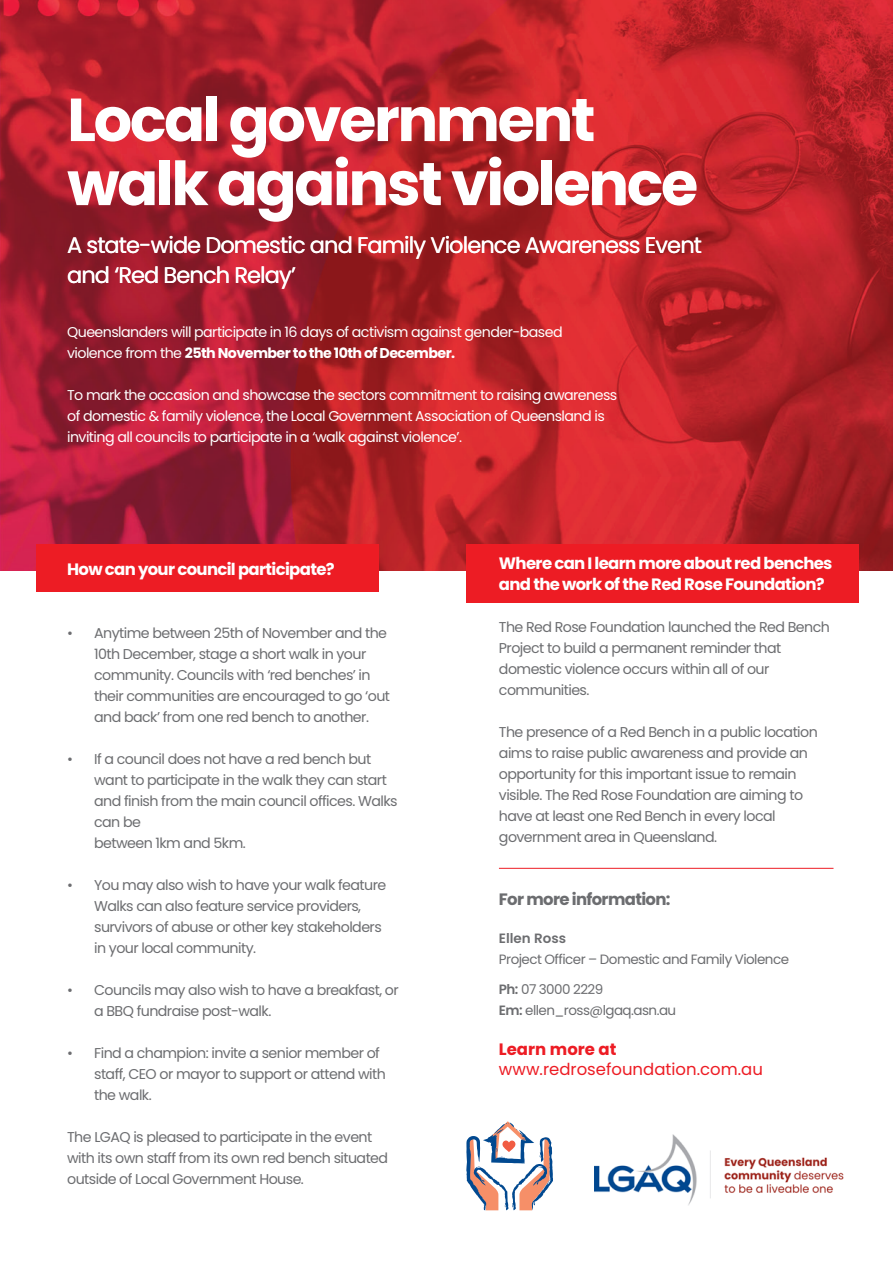
<style>
.page{position:relative;width:893px;height:1263px;background:#fff}
.page>*{position:absolute;margin:0;border:0;box-sizing:border-box;transform-origin:0 0}
.t1{font:700 60.6px/64.1px "Poppins";letter-spacing:-.04em;color:#fff}
.t2{font:22.5px/30px "Poppins";letter-spacing:-.04em;color:#fff}
.t3{font:700 16.5px/21px "Poppins";letter-spacing:-.04em;color:#fff}
.t4{font:16.5px "Poppins";color:#ed1c24}
.t5{font:700 16.5px "Poppins";letter-spacing:-.04em;color:#6c6d70}
.t6{font:700 16.5px "Poppins";color:#ed1c24}
.t7{font:14.25px/21px "Poppins";letter-spacing:-.04em;color:#6c6d70}
.t8{font:14.25px/21px "Poppins";letter-spacing:-.04em;color:#fff}
.t9{font:13.5px/21px "Poppins";letter-spacing:-.04em;color:#6c6d70}
.t10{font:600 13.5px "Poppins";color:#6c6d70}
.s1{font-weight:700}
.s2{font-weight:600}
</style>
<div class="page">
<img style="left:0;top:0;width:893px;height:572px">
<div style="left:466px;top:544px;width:393px;height:59px;background:#ed1c24"></div>
<div style="left:36px;top:544px;width:342px;height:47px;background:#ed1c24"></div>
<svg style="left:466px;top:1121px;width:87px;height:90px"></svg>
<hr style="left:499px;top:868px;width:334px;height:1px;background:#ed1c24">
<img style="left:595px;top:1134px;width:249px;height:71px">
<h1 class="t1" style="left:67px;top:88px;width:633px">Local government walk against violence</h1>
<h2 class="t2" style="left:67px;top:230px;width:636px">A state-wide Domestic and Family Violence Awareness Event and ‘Red Bench Relay’</h2>
<p class="t8" style="left:67px;top:322px;width:497px">Queenslanders will participate in 16 days of activism against gender-based violence from the <span class="s1">25th November to the 10th of December.</span></p>
<p class="t8" style="left:67px;top:385px;width:552px">To mark the occasion and showcase the sectors commitment to raising awareness of domestic &amp; family violence, the Local Government Association of Queensland is inviting all councils to participate in a ‘walk against violence’.</p>
<p class="t3" style="left:67px;top:559px;width:269px">How can your council participate?</p>
<p class="t7" style="left:94px;top:622px;width:297px;text-indent:-27px">• Anytime between 25th of November and the 10th December, stage a short walk in your community. Councils with ‘red benches’ in their communities are encouraged to go ‘out and back’ from one red bench to another.</p>
<p class="t7" style="left:94px;top:748px;width:305px;text-indent:-27px">• If a council does not have a red bench but want to participate in the walk they can start and finish from the main council offices. Walks can be<br>between 1km and 5km.</p>
<p class="t7" style="left:94px;top:874px;width:294px;text-indent:-27px">• You may also wish to have your walk feature Walks can also feature service providers, survivors of abuse or other key stakeholders in your local community.</p>
<p class="t7" style="left:94px;top:979px;width:306px;text-indent:-27px">• Councils may also wish to have a breakfast, or a BBQ fundraise post-walk.</p>
<p class="t7" style="left:94px;top:1042px;width:293px;text-indent:-27px">• Find a champion: invite a senior member of staff, CEO or mayor to support or attend with the walk.</p>
<p class="t7" style="left:67px;top:1126px;width:323px">The LGAQ is pleased to participate in the event with its own staff from its own red bench situated outside of Local Government House.</p>
<p class="t3" style="left:499px;top:553px;width:335px">Where can I learn more about red benches and the work of the Red Rose Foundation?</p>
<p class="t7" style="left:499px;top:616px;width:332px">The Red Rose Foundation launched the Red Bench Project to build a permanent reminder that domestic violence occurs within all of our communities.</p>
<p class="t7" style="left:499px;top:721px;width:320px">The presence of a Red Bench in a public location aims to raise public awareness and provide an opportunity for this important issue to remain visible. The Red Rose Foundation are aiming to have at least one Red Bench in every local government area in Queensland.</p>
<p class="t5" style="left:499px;top:889px;width:173px">For more information:</p>
<p class="t10" style="left:499px;top:930px;width:69px">Ellen Ross</p>
<p class="t9" style="left:499px;top:948px;width:292px">Project Officer – Domestic and Family Violence</p>
<p class="t9" style="left:499px;top:978px;width:179px"><span class="s2">Ph:</span> 07 3000 2229<br><span class="s2">Em:</span> ellen_ross@lgaq.asn.au</p>
<p class="t6" style="left:499px;top:1040px;width:119px">Learn more at</p>
<p class="t4" style="left:499px;top:1060px;width:265px">www.redrosefoundation.com.au</p>
</div>
